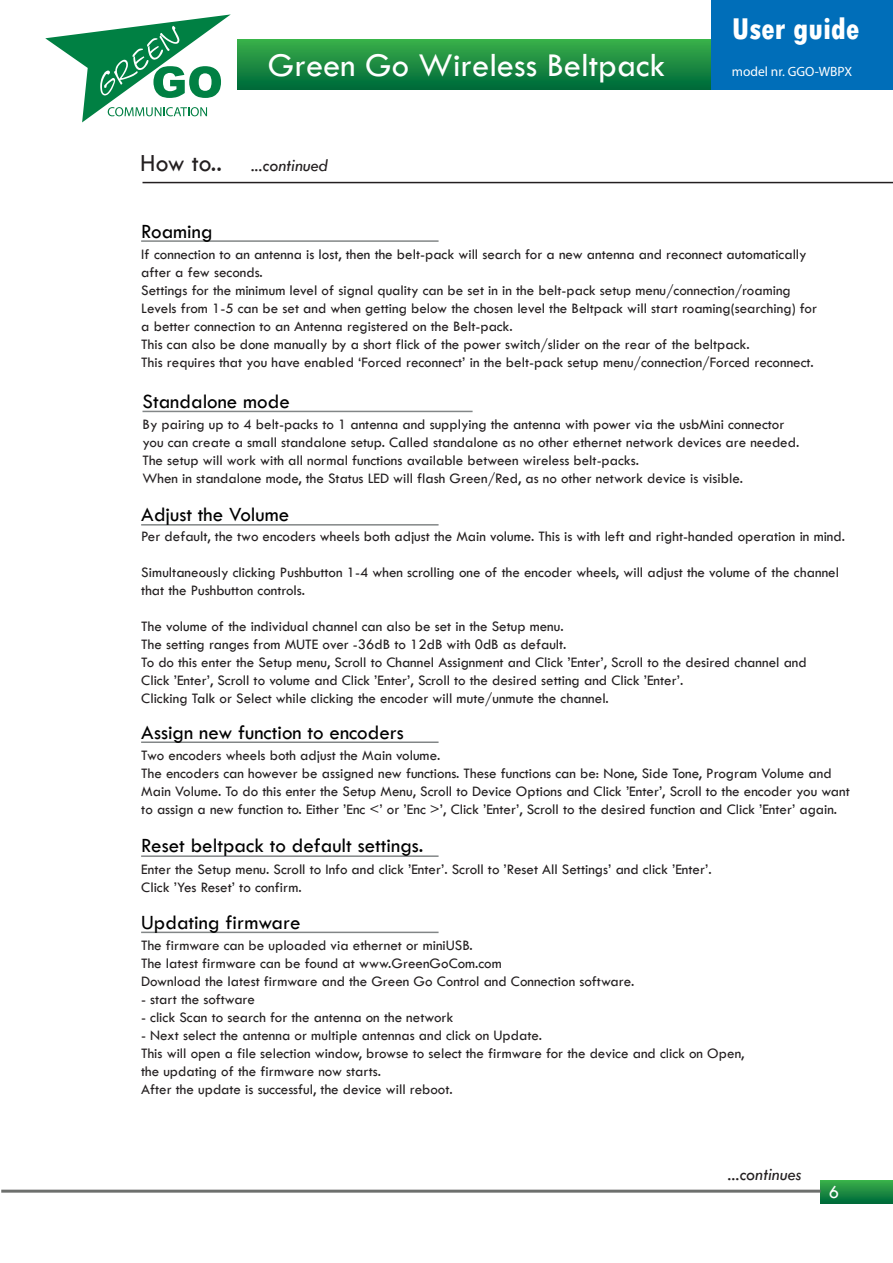
<style>
.page{position:relative;width:893px;height:1263px;background:#fff}
.page>*{position:absolute;margin:0;border:0;box-sizing:border-box;transform-origin:0 0}
.t1{font:34.5px "Tw Cen";color:#fff}
.t2{font:800 condensed 31.5px "Tw Cen";color:#fff}
.t3{font:21px "Tw Cen";color:#000}
.t4{font:18.9px "Tw Cen";color:#fff}
.t5{font:italic 18px "Tw Cen";color:#231f20}
.t6{font:15px/18px "Tw Cen";color:#231f20}
.t7{font:13.5px "Myriad Pro";color:#fff}
.s1{font-style:normal;font-size:25.5px}
</style>
<div class="page">
<svg style="left:820px;top:1180px;width:72px;height:23px;background:#1d8d41"></svg>
<hr style="left:1px;top:1190px;width:819px;height:3px;background:#6d6f6d">
<hr style="left:142px;top:182px;width:751px;height:1px;background:#231f20">
<hr style="left:141px;top:524px;width:298px;height:2px;background:#828687">
<hr style="left:141px;top:855px;width:298px;height:2px;background:#828687">
<hr style="left:141px;top:741px;width:298px;height:2px;background:#828687">
<hr style="left:141px;top:932px;width:298px;height:1px;background:#828687">
<hr style="left:142px;top:411px;width:331px;height:1px;background:#828687">
<div style="left:237px;top:39px;width:656px;height:51px;background:linear-gradient(to bottom,#3cb04a,#006739)"></div>
<div style="left:711px;top:0;width:182px;height:90px;background:#006eb9"></div>
<svg style="left:45px;top:14px;width:186px;height:108px"></svg>
<hr style="left:141px;top:240px;width:298px;height:2px;background:#828687">
<h1 class="t1" style="left:268px;top:47px;width:399px">Green Go Wireless Beltpack</h1>
<p class="t5" style="left:140px;top:155px;width:189px"><span class="s1">How to..</span> ...continued</p>
<h2 class="t2" style="left:732px;top:12px;width:129px">User guide</h2>
<p class="t7" style="left:732px;top:64px;width:122px">model nr. GGO-WBPX</p>
<h3 class="t3" style="left:141px;top:220px;width:73px">Roaming</h3>
<p class="t6" style="left:141px;top:245px;width:677px">If connection to an antenna is lost, then the belt-pack will search for a new antenna and reconnect automatically after a few seconds.<br>Settings for the minimum level of signal quality can be set in in the belt-pack setup menu/connection/roaming Levels from 1-5 can be set and when getting below the chosen level the Beltpack will start roaming(searching) for a better connection to an Antenna registered on the Belt-pack.<br>This can also be done manually by a short flick of the power switch/slider on the rear of the beltpack.<br>This requires that you have enabled ‘Forced reconnect’ in the belt-pack setup menu/connection/Forced reconnect.</p>
<h3 class="t3" style="left:142px;top:390px;width:149px">Standalone mode</h3>
<p class="t6" style="left:142px;top:415px;width:658px">By pairing up to 4 belt-packs to 1 antenna and supplying the antenna with power via the usbMini connector you can create a small standalone setup. Called standalone as no other ethernet network devices are needed.<br>The setup will work with all normal functions available between wireless belt-packs.<br>When in standalone mode, the Status LED will flash Green/Red, as no other network device is visible.</p>
<h3 class="t3" style="left:141px;top:503px;width:149px">Adjust the Volume</h3>
<p class="t6" style="left:141px;top:528px;width:705px">Per default, the two encoders wheels both adjust the Main volume. This is with left and right-handed operation in mind.</p>
<p class="t6" style="left:141px;top:564px;width:699px">Simultaneously clicking Pushbutton 1-4 when scrolling one of the encoder wheels, will adjust the volume of the channel that the Pushbutton controls.</p>
<p class="t6" style="left:141px;top:618px;width:667px">The volume of the individual channel can also be set in the Setup menu.<br>The setting ranges from MUTE over -36dB to 12dB with 0dB as default.<br>To do this enter the Setup menu, Scroll to Channel Assignment and Click ’Enter’, Scroll to the desired channel and Click ’Enter’, Scroll to volume and Click ’Enter’, Scroll to the desired setting and Click ’Enter’.<br>Clicking Talk or Select while clicking the encoder will mute/unmute the channel.</p>
<h3 class="t3" style="left:141px;top:721px;width:264px">Assign new function to encoders</h3>
<p class="t6" style="left:141px;top:746px;width:710px">Two encoders wheels both adjust the Main volume.<br>The encoders can however be assigned new functions. These functions can be: None, Side Tone, Program Volume and Main Volume. To do this enter the Setup Menu, Scroll to Device Options and Click ’Enter’, Scroll to the encoder you want to assign a new function to. Either ’Enc &lt;’ or ’Enc &gt;’, Click ’Enter’, Scroll to the desired function and Click ’Enter’ again.</p>
<h3 class="t3" style="left:141px;top:834px;width:284px">Reset beltpack to default settings.</h3>
<p class="t6" style="left:141px;top:860px;width:572px">Enter the Setup menu. Scroll to Info and click ’Enter’. Scroll to ’Reset All Settings’ and click ’Enter’.<br>Click ’Yes Reset’ to confirm.</p>
<h3 class="t3" style="left:141px;top:911px;width:161px">Updating firmware</h3>
<p class="t6" style="left:141px;top:937px;width:495px">The firmware can be uploaded via ethernet or miniUSB.<br>The latest firmware can be found at www.GreenGoCom.com<br>Download the latest firmware and the Green Go Control and Connection software.</p>
<p class="t6" style="left:141px;top:991px;width:115px">- start the software</p>
<p class="t6" style="left:141px;top:1009px;width:314px">- click Scan to search for the antenna on the network</p>
<p class="t6" style="left:141px;top:1027px;width:605px">- Next select the antenna or multiple antennas and click on Update.<br>This will open a file selection window, browse to select the firmware for the device and click on Open, the updating of the firmware now starts.<br>After the update is successful, the device will reboot.</p>
<p class="t5" style="left:728px;top:1164px;width:76px">...continues</p>
<p class="t4" style="left:829px;top:1181px;width:12px">6</p>
</div>
